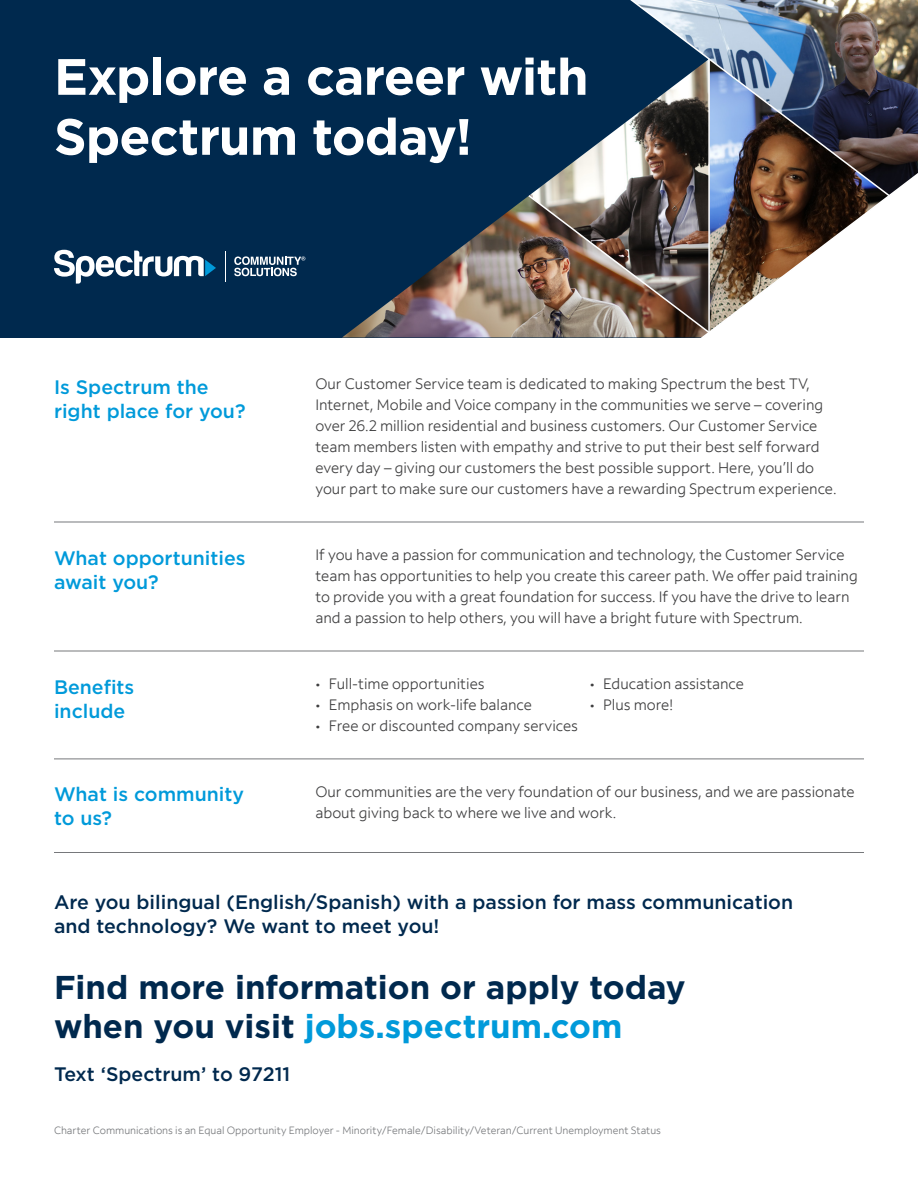
<style>
.page{position:relative;width:918px;height:1188px;background:#fff}
.page>*{position:absolute;margin:0;border:0;box-sizing:border-box;transform-origin:0 0}
.Title_34_40{font:700 51px/60px "Gotham";letter-spacing:-.02em;color:#fff}
.Callout_22_26{font:700 33px/39px "Gotham";color:#00294e}
.Subhead_13_16{font:500 19.5px/24px "Gotham";color:#00294e}
.Subhead_13_16-2{font:500 19.5px/24px "Gotham";color:#009ada}
.Body_10_14{font:15px/21px "Spectrum Sans";color:#3e3e3f}
.Disclosure_7_10{font:10.5px "Spectrum Sans";color:#76787b}
.s1{color:#009ada}
</style>
<div class="page">
<div style="left:0;top:0;width:918px;height:338px;background:#00294e"></div>
<img style="left:891px;top:0;width:27px;height:161px">
<img style="left:557px;top:132px;width:55px;height:42px">
<img style="left:342px;top:197px;width:185px;height:141px">
<img style="left:612px;top:0;width:279px;height:174px">
<img style="left:527px;top:174px;width:156px;height:164px">
<img style="left:683px;top:161px;width:235px;height:177px">
<svg style="left:54px;top:250px;width:162px;height:34px"></svg>
<hr style="left:225px;top:251px;width:1px;height:30px;background:#fff">
<svg style="left:234px;top:256px;width:71px;height:20px"></svg>
<hr style="left:54px;top:522px;width:810px;height:1px;background:#76787b">
<hr style="left:54px;top:651px;width:810px;height:1px;background:#76787b">
<hr style="left:54px;top:759px;width:810px;height:1px;background:#76787b">
<hr style="left:54px;top:852px;width:810px;height:1px;background:#76787b">
<p class="Title_34_40" style="left:54px;top:46px;width:536px">Explore a career with<br>Spectrum today!</p>
<p class="Subhead_13_16-2" style="left:54px;top:374px;width:193px">Is Spectrum the right place for you?</p>
<p class="Subhead_13_16-2" style="left:54px;top:545px;width:193px">What opportunities await you?</p>
<p class="Subhead_13_16-2" style="left:54px;top:674px;width:82px">Benefits include</p>
<p class="Subhead_13_16-2" style="left:54px;top:782px;width:192px">What is community to us?</p>
<p class="Body_10_14" style="left:315px;top:373px;width:523px">Our Customer Service team is dedicated to making Spectrum the best TV, Internet, Mobile and Voice company in the communities we serve – covering over 26.2 million residential and business customers. Our Customer Service team members listen with empathy and strive to put their best self forward every day – giving our customers the best possible support. Here, you’ll do your part to make sure our customers have a rewarding Spectrum experience.</p>
<p class="Body_10_14" style="left:315px;top:544px;width:544px">If you have a passion for communication and technology, the Customer Service team has opportunities to help you create this career path. We offer paid training to provide you with a great foundation for success. If you have the drive to learn and a passion to help others, you will have a bright future with Spectrum.</p>
<p class="Body_10_14" style="left:315px;top:673px;width:171px">• Full-time opportunities</p>
<p class="Body_10_14" style="left:315px;top:694px;width:218px">• Emphasis on work-life balance</p>
<p class="Body_10_14" style="left:315px;top:715px;width:264px">• Free or discounted company services</p>
<p class="Body_10_14" style="left:590px;top:673px;width:156px">• Education assistance</p>
<p class="Body_10_14" style="left:590px;top:694px;width:85px">• Plus more!</p>
<p class="Body_10_14" style="left:315px;top:781px;width:541px">Our communities are the very foundation of our business, and we are passionate about giving back to where we live and work.</p>
<p class="Subhead_13_16" style="left:54px;top:889px;width:741px">Are you bilingual (English/Spanish) with a passion for mass communication and technology? We want to meet you!</p>
<p class="Callout_22_26" style="left:54px;top:968px;width:633px">Find more information or apply today when you visit <span class="s1">jobs.spectrum.com</span></p>
<p class="Subhead_13_16" style="left:54px;top:1062px;width:238px">Text ‘Spectrum’ to 97211</p>
<p class="Disclosure_7_10" style="left:54px;top:1124px;width:609px">Charter Communications is an Equal Opportunity Employer - Minority/Female/Disability/Veteran/Current Unemployment Status</p>
</div>
